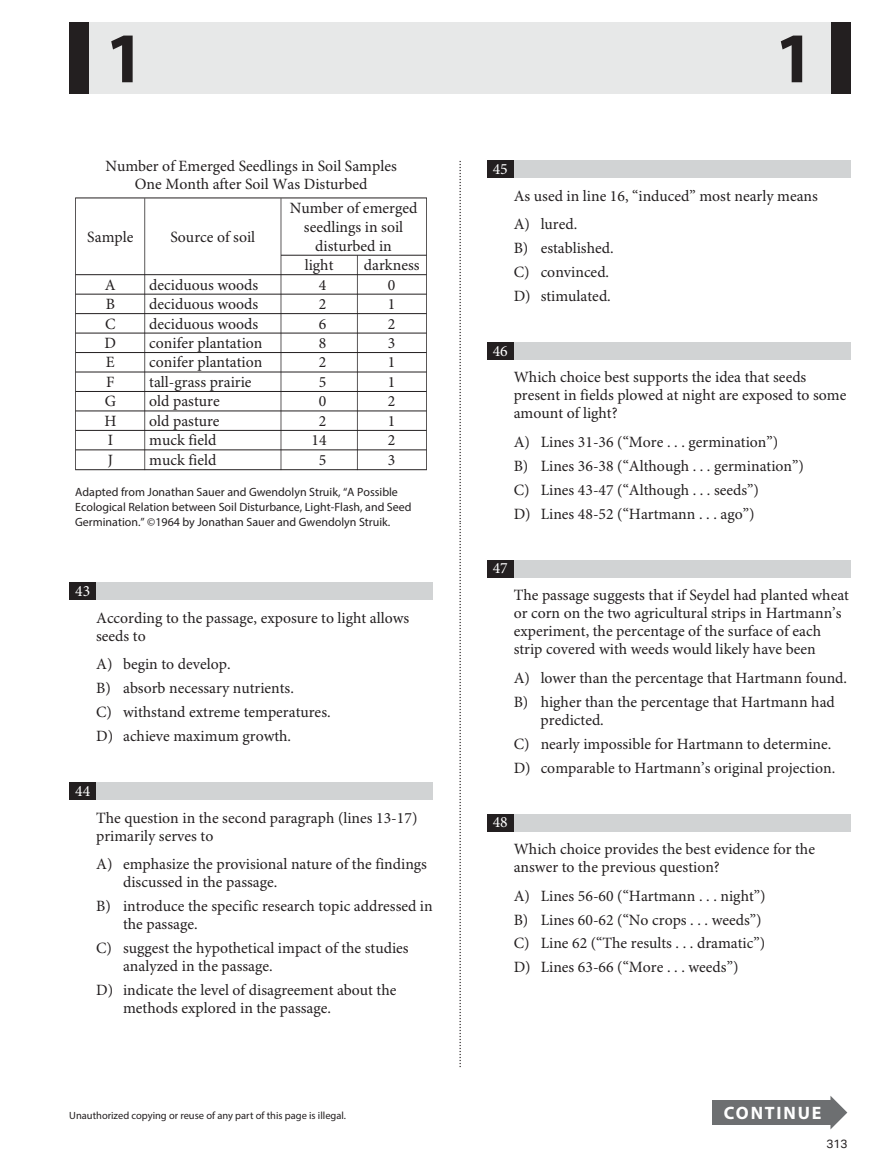
<style>
.page{position:relative;width:891px;height:1175px;background:#fff}
.page>*{position:absolute;margin:0;border:0;box-sizing:border-box;transform-origin:0 0}
.t1{font:700 71.85px "Myriad Pro";color:#231f20}
.t2{font:700 18px "Myriad Pro";letter-spacing:.1em;color:#fff}
.t3{font:15.75px/18px "Minion Pro";color:#231f20}
.t4{font:15.75px "Minion Pro";color:#fff}
.t5{font:12px "Times";color:#231f20}
.t6{font:12px/15px "Myriad Pro";color:#231f20}
.t7{font:12px "Aktiv Grotesk";color:#231f20}
.t8{font:10.5px "Myriad Pro";color:#231f20}
</style>
<div class="page">
<div style="left:712px;top:1100px;width:121px;height:24px;background:#6d6f71"></div>
<svg style="left:830px;top:1096px;width:17px;height:33px"></svg>
<div style="left:69px;top:582px;width:364px;height:18px;background:#d1d3d4"></div>
<div style="left:69px;top:582px;width:27px;height:18px;background:#231f20"></div>
<div style="left:69px;top:782px;width:364px;height:18px;background:#d1d3d4"></div>
<div style="left:69px;top:782px;width:27px;height:18px;background:#231f20"></div>
<div style="left:487px;top:160px;width:363px;height:18px;background:#d1d3d4"></div>
<div style="left:487px;top:160px;width:27px;height:18px;background:#231f20"></div>
<div style="left:487px;top:342px;width:363px;height:18px;background:#d1d3d4"></div>
<div style="left:487px;top:342px;width:27px;height:18px;background:#231f20"></div>
<div style="left:487px;top:560px;width:363px;height:18px;background:#d1d3d4"></div>
<div style="left:487px;top:560px;width:27px;height:18px;background:#231f20"></div>
<div style="left:487px;top:813px;width:363px;height:18px;background:#d1d3d4"></div>
<div style="left:487px;top:813px;width:27px;height:18px;background:#231f20"></div>
<div style="left:86px;top:22px;width:748px;height:72px;background:#e7e8e8"></div>
<div style="left:831px;top:22px;width:19px;height:72px;background:#231f20"></div>
<div style="left:69px;top:22px;width:20px;height:72px;background:#231f20"></div>
<hr style="left:281px;top:255px;width:146px;height:1px;background:#231f20">
<hr style="left:76px;top:274px;width:351px;height:1px;background:#231f20">
<hr style="left:76px;top:294px;width:351px;height:1px;background:#231f20">
<hr style="left:76px;top:313px;width:351px;height:1px;background:#231f20">
<hr style="left:76px;top:333px;width:351px;height:1px;background:#231f20">
<hr style="left:76px;top:352px;width:351px;height:1px;background:#231f20">
<hr style="left:76px;top:371px;width:351px;height:1px;background:#231f20">
<hr style="left:76px;top:391px;width:351px;height:1px;background:#231f20">
<hr style="left:76px;top:410px;width:351px;height:1px;background:#231f20">
<hr style="left:76px;top:430px;width:351px;height:1px;background:#231f20">
<hr style="left:76px;top:449px;width:351px;height:1px;background:#231f20">
<hr style="left:75px;top:197px;width:352px;height:1px;background:#231f20">
<hr style="left:75px;top:469px;width:352px;height:1px;background:#231f20">
<hr style="left:144px;top:198px;width:1px;height:272px;background:#231f20">
<hr style="left:281px;top:198px;width:1px;height:272px;background:#231f20">
<hr style="left:357px;top:255px;width:1px;height:215px;background:#231f20">
<hr style="left:426px;top:198px;width:1px;height:272px;background:#231f20">
<hr style="left:75px;top:198px;width:1px;height:272px;background:#231f20">
<h1 class="t1" style="left:105px;top:11px;width:41px">1</h1>
<h1 class="t1" style="left:775px;top:11px;width:41px">1</h1>
<p class="t3" style="left:105px;top:157px;width:293px;line-height:18.8px;text-align:center">Number of Emerged Seedlings in Soil Samples<br>One Month after Soil Was Disturbed</p>
<p class="t3" style="left:87px;top:228px;width:48px">Sample</p>
<p class="t3" style="left:171px;top:228px;width:86px">Source of soil</p>
<p class="t3" style="left:290px;top:200px;width:129px">Number of emerged</p>
<p class="t3" style="left:304px;top:219px;width:101px">seedlings in soil</p>
<p class="t3" style="left:315px;top:237px;width:78px">disturbed in</p>
<p class="t3" style="left:305px;top:257px;width:30px">light</p>
<p class="t3" style="left:364px;top:257px;width:57px">darkness</p>
<p class="t3" style="left:105px;top:276px;width:12px">A</p>
<p class="t3" style="left:149px;top:276px;width:111px">deciduous woods</p>
<p class="t3" style="left:319px;top:276px;width:9px">4</p>
<p class="t3" style="left:388px;top:276px;width:9px">0</p>
<p class="t3" style="left:106px;top:296px;width:11px">B</p>
<p class="t3" style="left:149px;top:296px;width:111px">deciduous woods</p>
<p class="t3" style="left:319px;top:296px;width:9px">2</p>
<p class="t3" style="left:388px;top:296px;width:9px">1</p>
<p class="t3" style="left:105px;top:315px;width:12px">C</p>
<p class="t3" style="left:149px;top:315px;width:111px">deciduous woods</p>
<p class="t3" style="left:319px;top:315px;width:9px">6</p>
<p class="t3" style="left:388px;top:315px;width:9px">2</p>
<p class="t3" style="left:105px;top:334px;width:13px">D</p>
<p class="t3" style="left:149px;top:334px;width:115px">conifer plantation</p>
<p class="t3" style="left:319px;top:334px;width:9px">8</p>
<p class="t3" style="left:388px;top:334px;width:9px">3</p>
<p class="t3" style="left:106px;top:354px;width:10px">E</p>
<p class="t3" style="left:149px;top:354px;width:115px">conifer plantation</p>
<p class="t3" style="left:319px;top:354px;width:9px">2</p>
<p class="t3" style="left:388px;top:354px;width:9px">1</p>
<p class="t3" style="left:106px;top:373px;width:10px">F</p>
<p class="t3" style="left:149px;top:373px;width:104px">tall-grass prairie</p>
<p class="t3" style="left:319px;top:373px;width:9px">5</p>
<p class="t3" style="left:388px;top:373px;width:9px">1</p>
<p class="t3" style="left:105px;top:393px;width:13px">G</p>
<p class="t3" style="left:149px;top:393px;width:72px">old pasture</p>
<p class="t3" style="left:319px;top:393px;width:9px">0</p>
<p class="t3" style="left:104px;top:412px;width:14px">H</p>
<p class="t3" style="left:149px;top:412px;width:72px">old pasture</p>
<p class="t3" style="left:319px;top:412px;width:9px">2</p>
<p class="t3" style="left:108px;top:432px;width:7px">I</p>
<p class="t3" style="left:149px;top:432px;width:69px">muck field</p>
<p class="t3" style="left:312px;top:432px;width:17px">14</p>
<p class="t3" style="left:388px;top:432px;width:9px">2</p>
<p class="t3" style="left:108px;top:451px;width:7px">J</p>
<p class="t3" style="left:149px;top:451px;width:69px">muck field</p>
<p class="t3" style="left:319px;top:451px;width:9px">5</p>
<p class="t3" style="left:388px;top:392px;width:9px;line-height:19.5px">2<br>1</p>
<p class="t3" style="left:388px;top:451px;width:9px">3</p>
<p class="t6" style="left:75px;top:484px;width:338px">Adapted from Jonathan Sauer and Gwendolyn Struik, “A Possible<br>Ecological Relation between Soil Disturbance, Light-Flash, and Seed<br>Germination.” ©1964 by Jonathan Sauer and Gwendolyn Struik.</p>
<p class="t4" style="left:75px;top:581px;width:17px">43</p>
<p class="t3" style="left:96px;top:609px;width:315px">According to the passage, exposure to light allows seeds to</p>
<p class="t3" style="left:96px;top:656px;width:136px">A) begin to develop.</p>
<p class="t3" style="left:96px;top:680px;width:199px">B) absorb necessary nutrients.</p>
<p class="t3" style="left:96px;top:703px;width:236px">C) withstand extreme temperatures.</p>
<p class="t3" style="left:96px;top:727px;width:197px">D) achieve maximum growth.</p>
<p class="t4" style="left:75px;top:781px;width:17px">44</p>
<p class="t3" style="left:96px;top:809px;width:323px">The question in the second paragraph (lines 13-17) primarily serves to</p>
<p class="t3" style="left:123px;top:855px;width:306px;text-indent:-27px">A) emphasize the provisional nature of the findings discussed in the passage.</p>
<p class="t3" style="left:123px;top:897px;width:311px;text-indent:-27px">B) introduce the specific research topic addressed in the passage.</p>
<p class="t3" style="left:123px;top:939px;width:287px;text-indent:-27px">C) suggest the hypothetical impact of the studies analyzed in the passage.</p>
<p class="t3" style="left:123px;top:981px;width:275px;text-indent:-27px">D) indicate the level of disagreement about the methods explored in the passage.</p>
<p class="t5" style="left:471px;top:160px;width:909px;rotate:90deg">...............................................................................................................................................................................................................................................................................................................</p>
<p class="t4" style="left:493px;top:159px;width:17px">45</p>
<p class="t3" style="left:514px;top:187px;width:306px">As used in line 16, “induced” most nearly means</p>
<p class="t3" style="left:514px;top:216px;width:65px">A) lured.</p>
<p class="t3" style="left:514px;top:239px;width:101px">B) established.</p>
<p class="t3" style="left:514px;top:263px;width:97px">C) convinced.</p>
<p class="t3" style="left:514px;top:287px;width:99px">D) stimulated.</p>
<p class="t4" style="left:493px;top:341px;width:17px">46</p>
<p class="t3" style="left:514px;top:369px;width:334px">Which choice best supports the idea that seeds present in fields plowed at night are exposed to some amount of light?</p>
<p class="t3" style="left:514px;top:433px;width:266px">A) Lines 31-36 (“More . . . germination”)</p>
<p class="t3" style="left:514px;top:457px;width:292px">B) Lines 36-38 (“Although . . . germination”)</p>
<p class="t3" style="left:514px;top:481px;width:247px">C) Lines 43-47 (“Although . . . seeds”)</p>
<p class="t3" style="left:514px;top:505px;width:242px">D) Lines 48-52 (“Hartmann . . . ago”)</p>
<p class="t4" style="left:493px;top:559px;width:17px">47</p>
<p class="t3" style="left:514px;top:587px;width:337px">The passage suggests that if Seydel had planted wheat or corn on the two agricultural strips in Hartmann’s experiment, the percentage of the surface of each strip covered with weeds would likely have been</p>
<p class="t3" style="left:514px;top:669px;width:335px">A) lower than the percentage that Hartmann found.</p>
<p class="t3" style="left:541px;top:693px;width:296px;text-indent:-27px">B) higher than the percentage that Hartmann had predicted.</p>
<p class="t3" style="left:514px;top:735px;width:319px">C) nearly impossible for Hartmann to determine.</p>
<p class="t3" style="left:514px;top:759px;width:323px">D) comparable to Hartmann’s original projection.</p>
<p class="t4" style="left:493px;top:812px;width:17px">48</p>
<p class="t3" style="left:514px;top:840px;width:303px">Which choice provides the best evidence for the answer to the previous question?</p>
<p class="t3" style="left:514px;top:887px;width:253px">A) Lines 56-60 (“Hartmann . . . night”)</p>
<p class="t3" style="left:514px;top:911px;width:249px">B) Lines 60-62 (“No crops . . . weeds”)</p>
<p class="t3" style="left:514px;top:935px;width:253px">C) Line 62 (“The results . . . dramatic”)</p>
<p class="t3" style="left:514px;top:959px;width:226px">D) Lines 63-66 (“More . . . weeds”)</p>
<p class="t8" style="left:69px;top:1109px;width:278px">Unauthorized copying or reuse of any part of this page is illegal.</p>
<p class="t2" style="left:724px;top:1101px;width:99px">CONTINUE</p>
<p class="t2" style="left:724px;top:1112px;width:99px">CONTINUE</p>
<p class="t7" style="left:826px;top:1136px;width:23px">313</p>
</div>
